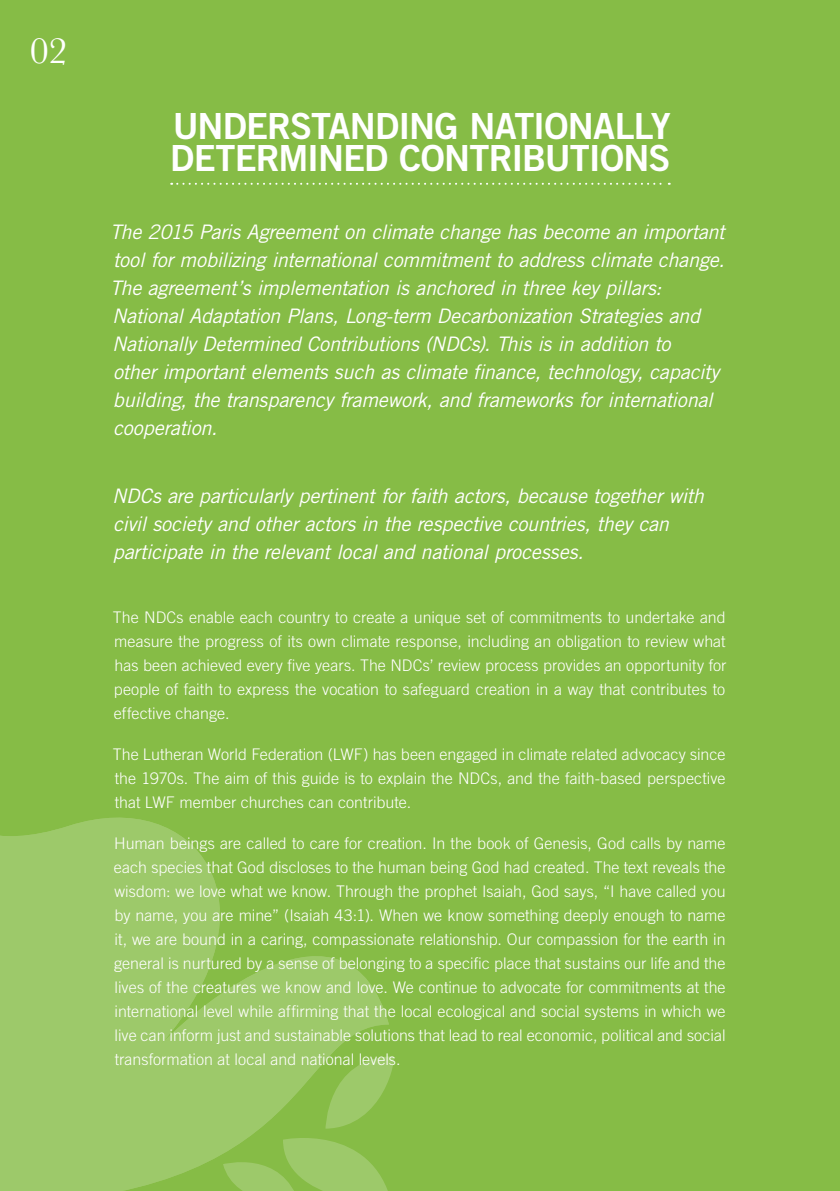
<style>
.page{position:relative;width:840px;height:1191px;background:#fff}
.page>*{position:absolute;margin:0;border:0;box-sizing:border-box;transform-origin:0 0}
.t1{font:38px "Baskerville";color:#fff}
.t2{font:36px/32px "Trade Gothic LT Std Bd 2";letter-spacing:-.025em;color:#fff}
.t3{font:italic 20px/28px "Trade Gothic LT Std";letter-spacing:-.015em;color:#fff}
.t4{font:300 16px/24px "Trade Gothic LT Std";color:#fff;text-align:justify}
</style>
<div class="page">
<div style="left:0;top:0;width:839px;height:1191px;background:#86bc46"></div>
<svg style="left:171px;top:183px;width:498px;height:2px"></svg>
<svg style="left:0;top:817px;width:389px;height:374px;fill:#9dc96a"></svg>
<h1 class="t1" style="left:30px;top:26px;width:39px">02</h1>
<h2 class="t2" style="left:170px;top:110px;width:501px">UNDERSTANDING NATIONALLY<br>DETERMINED CONTRIBUTIONS</h2>
<p class="t3" style="left:110px;top:218px;width:615px">The 2015 Paris Agreement on climate change has become an important tool for mobilizing international commitment to address climate change.<br>The agreement’s implementation is anchored in three key pillars:<br>National Adaptation Plans, Long-term Decarbonization Strategies and Nationally Determined Contributions (NDCs). This is in addition to<br>other important elements such as climate finance, technology, capacity building, the transparency framework, and frameworks for international cooperation.</p>
<p class="t3" style="left:112px;top:482px;width:593px">NDCs are particularly pertinent for faith actors, because together with civil society and other actors in the respective countries, they can participate in the relevant local and national processes.</p>
<p class="t4" style="left:113px;top:605px;width:615px">The NDCs enable each country to create a unique set of commitments to undertake and measure the progress of its own climate response, including an obligation to review what has been achieved every five years. The NDCs’ review process provides an opportunity for people of faith to express the vocation to safeguard creation in a way that contributes to effective change.</p>
<p class="t4" style="left:113px;top:742px;width:614px">The Lutheran World Federation (LWF) has been engaged in climate related advocacy since the 1970s. The aim of this guide is to explain the NDCs, and the faith-based perspective that LWF member churches can contribute.</p>
<p class="t4" style="left:114px;top:831px;width:613px">Human beings are called to care for creation. In the book of Genesis, God calls by name each species that God discloses to the human being God had created. The text reveals the wisdom: we love what we know. Through the prophet Isaiah, God says, “I have called you by name, you are mine” (Isaiah 43:1). When we know something deeply enough to name it, we are bound in a caring, compassionate relationship. Our compassion for the earth in general is nurtured by a sense of belonging to a specific place that sustains our life and the lives of the creatures we know and love. We continue to advocate for commitments at the international level while affirming that the local ecological and social systems in which we live can inform just and sustainable solutions that lead to real economic, political and social transformation at local and national levels.</p>
</div>
